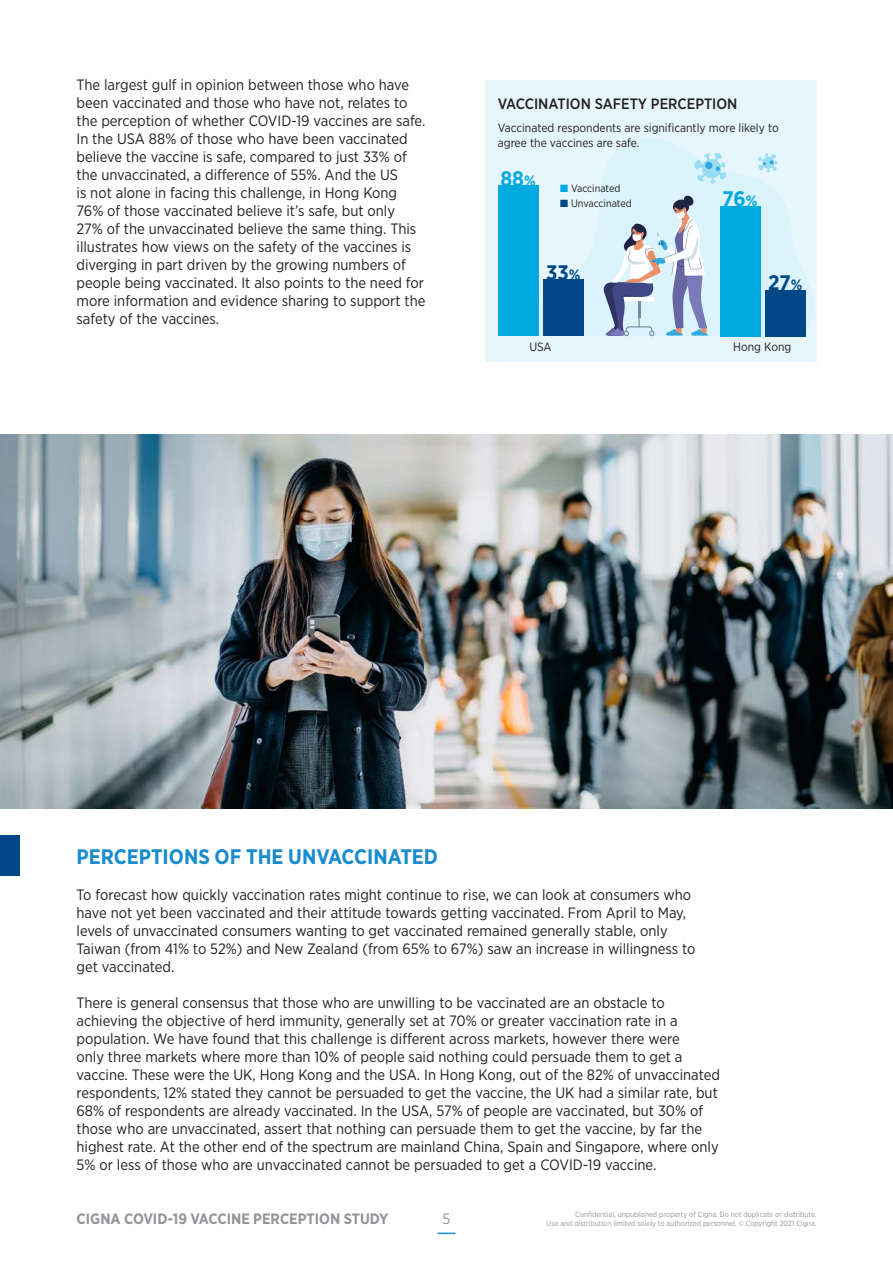
<style>
.page{position:relative;width:893px;height:1263px;background:#fff}
.page>*{position:absolute;margin:0;border:0;box-sizing:border-box;transform-origin:0 0}
.t1{font:700 21px "Gotham Narrow";color:#188ccc}
.t2{font:700 21px "Gotham Narrow";color:#00a9e0}
.t3{font:700 21px "Gotham Narrow";color:#004986}
.t4{font:15px/18px "Gotham Narrow";color:#231f20}
.t5{font:700 15px "Gotham Narrow";color:#939598}
.t6{font:500 15px "Gotham Narrow";color:#231f20}
.t7{font:15px "Gotham Narrow";color:#939598}
.t8{font:12px/15px "Gotham Narrow";color:#231f20}
.t9{font:10.5px "Gotham Narrow";color:#231f20}
.t10{font:7.5px "Gotham Narrow";color:#939598}
.s1{color:#00a9e0}
.s2{color:#004986}
.s3{font-size:15px}
</style>
<div class="page">
<svg style="left:437px;top:1232px;width:18px;height:2px"></svg>
<div style="left:0;top:835px;width:19px;height:41px;background:#004986"></div>
<div style="left:485px;top:80px;width:331px;height:281px;background:#e6f6fc"></div>
<svg style="left:538px;top:134px;width:279px;height:202px"></svg>
<div style="left:765px;top:290px;width:40px;height:46px;background:#004986"></div>
<div style="left:720px;top:206px;width:40px;height:130px;background:#00a9e0"></div>
<div style="left:543px;top:280px;width:40px;height:56px;background:#004986"></div>
<div style="left:498px;top:185px;width:40px;height:151px;background:#00a9e0"></div>
<svg style="left:602px;top:195px;width:106px;height:141px"></svg>
<svg style="left:694px;top:153px;width:32px;height:31px"></svg>
<svg style="left:758px;top:153px;width:19px;height:19px"></svg>
<img style="left:0;top:434px;width:893px;height:374px">
<p class="t4" style="left:77px;top:75px;width:350px">The largest gulf in opinion between those who have been vaccinated and those who have not, relates to the perception of whether COVID-19 vaccines are safe.<br>In the USA 88% of those who have been vaccinated believe the vaccine is safe, compared to just 33% of the unvaccinated, a difference of 55%. And the US<br>is not alone in facing this challenge, in Hong Kong 76% of those vaccinated believe it’s safe, but only<br>27% of the unvaccinated believe the same thing. This illustrates how views on the safety of the vaccines is diverging in part driven by the growing numbers of people being vaccinated. It also points to the need for more information and evidence sharing to support the safety of the vaccines.</p>
<p class="t6" style="left:498px;top:94px;width:241px">VACCINATION SAFETY PERCEPTION</p>
<p class="t8" style="left:498px;top:120px;width:282px">Vaccinated respondents are significantly more likely to agree the vaccines are safe.</p>
<p class="t9" style="left:560px;top:182px;width:62px"><span class="s1">■</span> Vaccinated</p>
<p class="t9" style="left:560px;top:197px;width:73px"><span class="s2">■</span> Unvaccinated</p>
<h1 class="t2" style="left:500px;top:165px;width:37px">88<span class="s3">%</span></h1>
<h1 class="t2" style="left:722px;top:185px;width:36px">76<span class="s3">%</span></h1>
<h1 class="t3" style="left:546px;top:259px;width:36px">33<span class="s3">%</span></h1>
<h1 class="t3" style="left:768px;top:269px;width:36px">27<span class="s3">%</span></h1>
<p class="t8" style="left:529px;top:339px;width:24px">USA</p>
<p class="t8" style="left:733px;top:339px;width:59px">Hong Kong</p>
<h1 class="t1" style="left:77px;top:843px;width:363px">PERCEPTIONS OF THE UNVACCINATED</h1>
<p class="t4" style="left:77px;top:885px;width:620px">To forecast how quickly vaccination rates might continue to rise, we can look at consumers who have not yet been vaccinated and their attitude towards getting vaccinated. From April to May, levels of unvaccinated consumers wanting to get vaccinated remained generally stable, only Taiwan (from 41% to 52%) and New Zealand (from 65% to 67%) saw an increase in willingness to get vaccinated.</p>
<p class="t4" style="left:77px;top:993px;width:645px">There is general consensus that those who are unwilling to be vaccinated are an obstacle to achieving the objective of herd immunity, generally set at 70% or greater vaccination rate in a population. We have found that this challenge is different across markets, however there were<br>only three markets where more than 10% of people said nothing could persuade them to get a vaccine. These were the UK, Hong Kong and the USA. In Hong Kong, out of the 82% of unvaccinated respondents, 12% stated they cannot be persuaded to get the vaccine, the UK had a similar rate, but 68% of respondents are already vaccinated. In the USA, 57% of people are vaccinated, but 30% of those who are unvaccinated, assert that nothing can persuade them to get the vaccine, by far the highest rate. At the other end of the spectrum are mainland China, Spain and Singapore, where only 5% or less of those who are unvaccinated cannot be persuaded to get a COVID-19 vaccine.</p>
<p class="t7" style="left:442px;top:1209px;width:9px">5</p>
<p class="t10" style="left:575px;top:1209px;width:243px">Confidential, unpublished property of Cigna. Do not duplicate or distribute.</p>
<p class="t5" style="left:77px;top:1209px;width:313px">CIGNA COVID-19 VACCINE PERCEPTION STUDY</p>
<p class="t10" style="left:547px;top:1218px;width:271px">Use and distribution limited solely to authorized personnel. © Copyright 2021 Cigna.</p>
</div>
